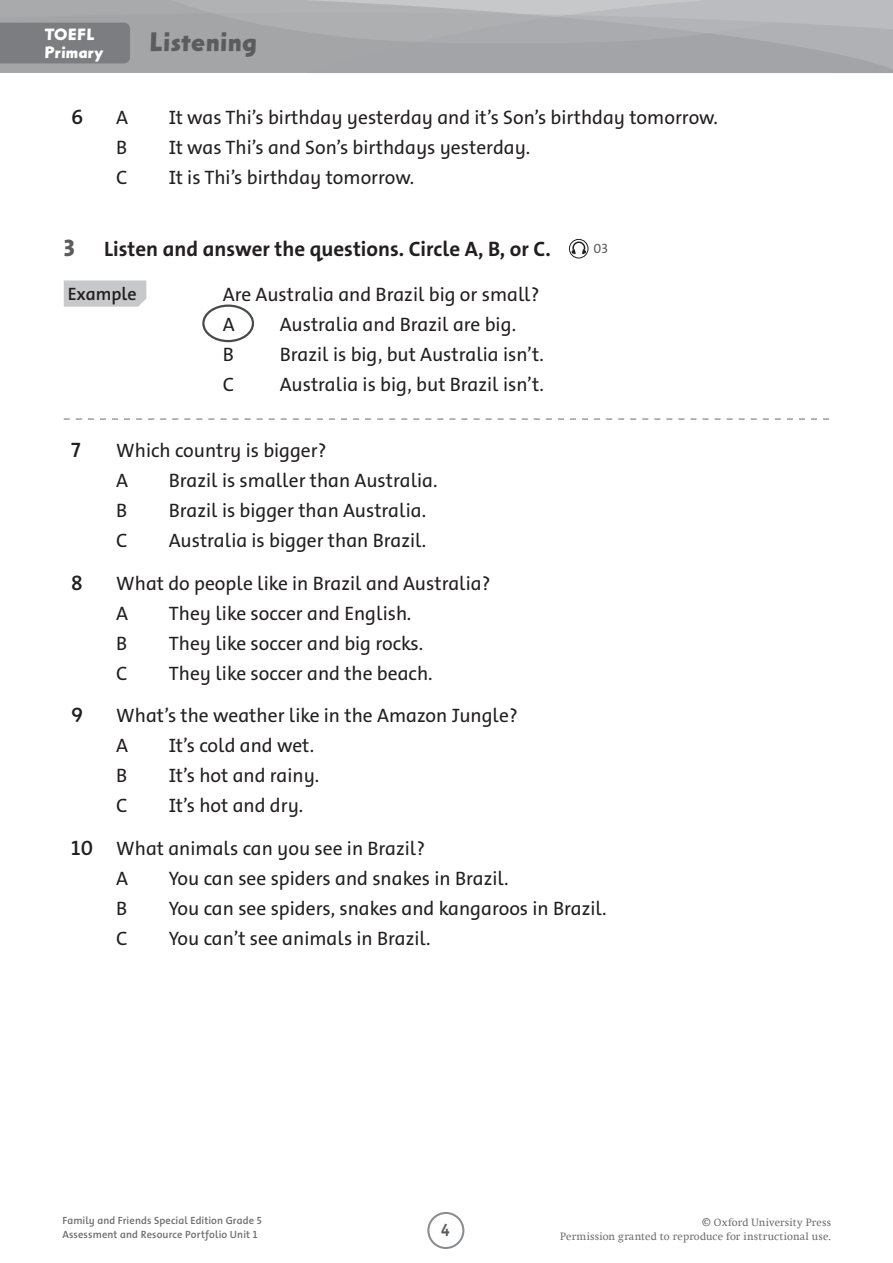
<style>
.page{position:relative;width:893px;height:1263px;background:#fff}
.page>*{position:absolute;margin:0;border:0;box-sizing:border-box;transform-origin:0 0}
.t1{font:700 27px "Arta Std";color:#5c5c5f}
.t2{font:700 21px "The Sans OUP Infant";color:#231f20}
.t3{font:600 21px "The Sans OUP Infant";color:#231f20}
.t4{font:19.5px/30px "The Sans OUP Infant";color:#231f20}
.t5{font:600 18px "The Sans OUP Infant";color:#231f20}
.t6{font:700 18px "The Sans OUP Infant";color:#5c5c5f;scale:.86 1}
.t7{font:700 16.5px/18px "Arta Std";color:#fff}
.t8{font:13.5px "The Sans OUP Infant";color:#5c5c5f}
.t9{font:600 10.5px/13.5px "The Sans OUP Infant";letter-spacing:.01em;color:#6c6c6f}
.t10{font:10.5px/13.5px "OUP2 Swift";letter-spacing:.015em;color:#6c6c6f;text-align:right}
.s1{font-weight:800;font-size:24px;color:#5c5c5f}
.s2{font-weight:600;font-size:21px}
</style>
<div class="page">
<div style="left:427px;top:1212px;width:37px;height:37px;border:2px solid #8a8c8f;border-radius:50%"></div>
<div style="left:0;top:0;width:148px;height:12px;background:#a8aaac"></div>
<div style="left:0;top:12px;width:148px;height:61px;background:#a3a5a7"></div>
<svg style="left:148px;top:0;width:745px;height:73px;background:#abacaf"></svg>
<div style="left:0;top:23px;width:130px;height:40px;background:#7b7d80"></div>
<svg style="left:64px;top:280px;width:82px;height:27px;background:#c9cacc"></svg>
<svg style="left:64px;top:418px;width:765px;height:2px"></svg>
<svg style="left:569px;top:239px;width:19px;height:19px"></svg>
<div style="left:569px;top:239px;width:19px;height:19px;border:1px solid #231f20;border-radius:50%"></div>
<svg style="left:572px;top:241px;width:14px;height:13px"></svg>
<div style="left:202px;top:304px;width:52px;height:38px;border:2px solid #494a4b;border-radius:50%"></div>
<p class="t7" style="left:44px;top:25px;width:61px">TOEFL<br>Primary</p>
<h1 class="t1" style="left:149px;top:25px;width:110px">Listening</h1>
<p class="t3" style="left:71px;top:103px;width:14px">6</p>
<p class="t4" style="left:116px;top:102px;width:13px">A</p>
<p class="t4" style="left:169px;top:102px;width:551px">It was Thi’s birthday yesterday and it’s Son’s birthday tomorrow.</p>
<p class="t4" style="left:116px;top:132px;width:13px">B</p>
<p class="t4" style="left:169px;top:132px;width:363px">It was Thi’s and Son’s birthdays yesterday.</p>
<p class="t4" style="left:116px;top:162px;width:13px">C</p>
<p class="t4" style="left:169px;top:162px;width:247px">It is Thi’s birthday tomorrow.</p>
<p class="t2" style="left:64px;top:236px;width:488px"><span class="s1">3</span> Listen and answer the questions. Circle A, B, or C.</p>
<p class="t5" style="left:68px;top:282px;width:70px">Example</p>
<p class="t4" style="left:223px;top:280px;width:318px">Are Australia and Brazil big or small?<br>A</p>
<p class="t4" style="left:280px;top:310px;width:238px">Australia and Brazil are big.</p>
<p class="t4" style="left:223px;top:340px;width:13px">B</p>
<p class="t4" style="left:280px;top:340px;width:266px">Brazil is big, but Australia isn’t.</p>
<p class="t4" style="left:223px;top:370px;width:13px">C</p>
<p class="t4" style="left:280px;top:370px;width:266px">Australia is big, but Brazil isn’t.</p>
<p class="t3" style="left:71px;top:436px;width:11px">7</p>
<p class="t4" style="left:116px;top:435px;width:212px">Which country is bigger?<br>A</p>
<p class="t4" style="left:169px;top:465px;width:270px">Brazil is smaller than Australia.</p>
<p class="t4" style="left:116px;top:495px;width:13px">B</p>
<p class="t4" style="left:169px;top:495px;width:259px">Brazil is bigger than Australia.</p>
<p class="t4" style="left:116px;top:525px;width:13px">C</p>
<p class="t4" style="left:169px;top:525px;width:259px">Australia is bigger than Brazil.</p>
<p class="t3" style="left:71px;top:569px;width:13px">8</p>
<p class="t4" style="left:116px;top:568px;width:376px">What do people like in Brazil and Australia?<br>A</p>
<p class="t4" style="left:169px;top:598px;width:244px">They like soccer and English.</p>
<p class="t4" style="left:116px;top:628px;width:13px">B</p>
<p class="t4" style="left:169px;top:628px;width:256px">They like soccer and big rocks.</p>
<p class="t4" style="left:116px;top:658px;width:13px">C</p>
<p class="t4" style="left:169px;top:658px;width:265px">They like soccer and the beach.</p>
<p class="t3" style="left:71px;top:702px;width:14px">9</p>
<p class="t4" style="left:116px;top:701px;width:403px">What’s the weather like in the Amazon Jungle?<br>A</p>
<p class="t4" style="left:169px;top:731px;width:147px">It’s cold and wet.</p>
<p class="t8" style="left:593px;top:240px;width:16px">03</p>
<p class="t4" style="left:116px;top:761px;width:13px">B</p>
<p class="t4" style="left:169px;top:761px;width:152px">It’s hot and rainy.</p>
<p class="t4" style="left:116px;top:791px;width:13px">C</p>
<p class="t4" style="left:71px;top:784px;width:355px;line-height:42.8px;text-indent:97px">It’s hot and dry.<br><span class="s2">10</span> What animals can you see in Brazil?</p>
<p class="t4" style="left:116px;top:864px;width:13px">A</p>
<p class="t4" style="left:169px;top:864px;width:341px">You can see spiders and snakes in Brazil.</p>
<p class="t4" style="left:116px;top:894px;width:13px">B</p>
<p class="t4" style="left:169px;top:894px;width:439px">You can see spiders, snakes and kangaroos in Brazil.</p>
<p class="t4" style="left:116px;top:924px;width:13px">C</p>
<p class="t4" style="left:169px;top:924px;width:263px">You can’t see animals in Brazil.</p>
<p class="t9" style="left:62px;top:1214px;width:201px">Family and Friends Special Edition Grade 5<br>Assessment and Resource Portfolio Unit 1</p>
<p class="t6" style="left:441px;top:1218px;width:11px">4</p>
<p class="t10" style="left:560px;top:1216px;width:272px">© Oxford University Press<br>Permission granted to reproduce for instructional use.</p>
</div>
